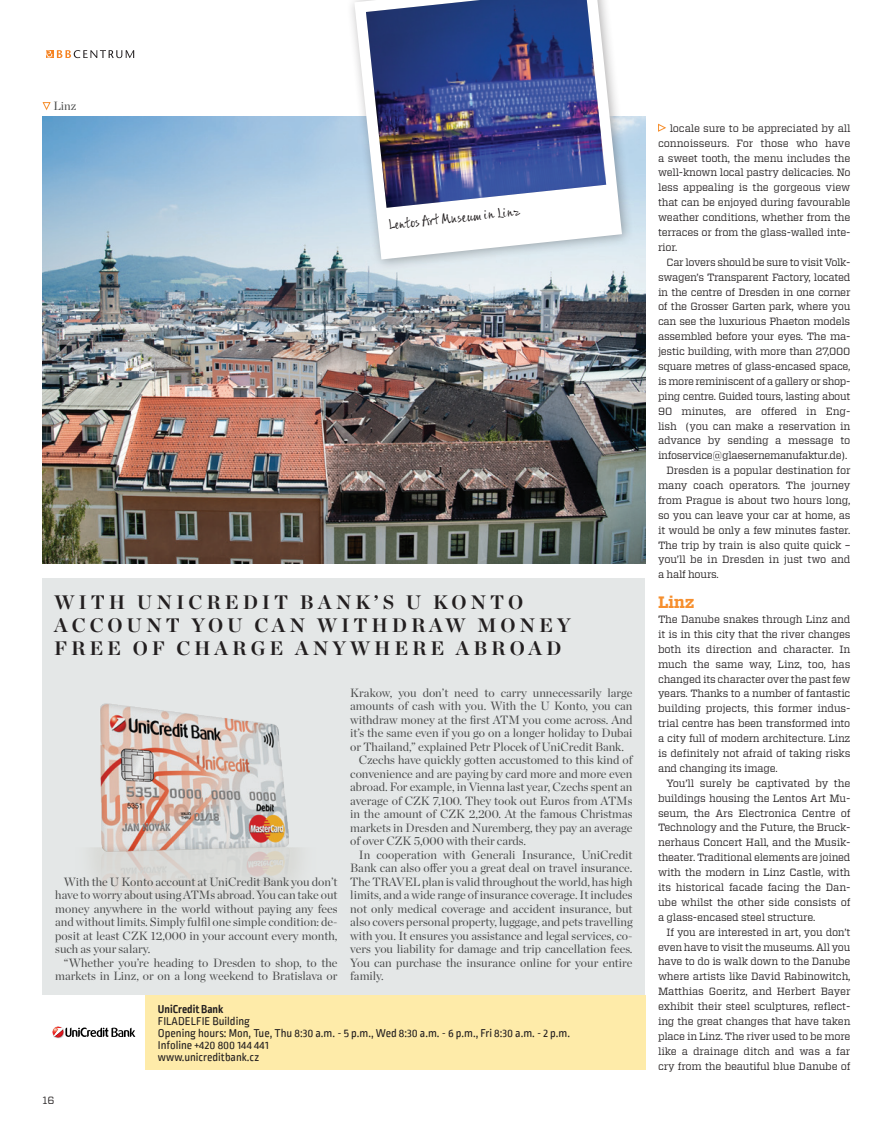
<style>
.page{position:relative;width:893px;height:1127px;background:#fff}
.page>*{position:absolute;margin:0;border:0;box-sizing:border-box;transform-origin:0 0}
.t1{font:700 19.5px/23.1px "Chronicle Display";letter-spacing:.2em;color:#231f20}
.t2{font:700 16.5px "Vitesse";color:#f68f2e}
.t3{font:15px "ALS Syys Script";color:#231f20}
.t4{font:12px/13.5px "Chronicle Display";color:#494a4a;text-align:justify}
.t5{font:12px "Ropa Soft PTT";color:#231f20}
.t6{font:700 12px "Ropa Soft PTT";color:#231f20}
.t7{font:10.5px/14.9px "Vitesse";letter-spacing:-.02em;color:#231f20;text-align:justify}
</style>
<div class="page">
<svg style="left:46px;top:50px;width:88px;height:8px"></svg>
<div style="left:43px;top:578px;width:602px;height:417px;background:#e4e7e7"></div>
<img style="left:92px;top:703px;width:207px;height:203px">
<div style="left:145px;top:995px;width:500px;height:74px;background:#feeba9"></div>
<img style="left:43px;top:117px;width:602px;height:446px">
<svg style="left:52px;top:1026px;width:83px;height:12px"></svg>
<svg style="left:658px;top:123px;width:8px;height:9px"></svg>
<div style="left:346px;top:0;width:288px;height:271px;background:#231f20;opacity:.35"></div>
<svg style="left:349px;top:0;width:279px;height:265px"></svg>
<img style="left:366px;top:0;width:240px;height:208px">
<svg style="left:42px;top:102px;width:9px;height:9px"></svg>
<p class="t4" style="left:53px;top:98px;width:24px">Linz</p>
<p class="t3" style="left:388px;top:215px;width:134px;rotate:-6deg">Lentos Art Mus eum in Linz</p>
<p class="t1" style="left:54px;top:589px;width:518px">WITH UNICREDIT BANK’S U KONTO<br>ACCOUNT YOU CAN WITHDRAW MONEY<br>FREE OF CHARGE ANYWHERE ABROAD</p>
<p class="t4" style="left:55px;top:874px;width:284px;text-indent:9px">With the U Konto account at UniCredit Bank you don’t have to worry about using ATMs abroad. You can take out money anywhere in the world without paying any fees and without limits. Simply fulfil one simple condition: de&shy;posit at least CZK 12,000 in your account every month, such as your salary.</p>
<p class="t4" style="left:55px;top:955px;width:284px;text-align:right">“Whether you’re heading to Dresden to shop, to the markets in Linz, or on a long weekend to Bratislava or</p>
<p class="t4" style="left:350px;top:685px;width:284px">Krakow, you don’t need to carry unnecessarily large amounts of cash with you. With the U Konto, you can withdraw money at the first ATM you come across. And it’s the same even if you go on a longer holiday to Dubai or Thailand,” explained Petr Plocek of UniCredit Bank.</p>
<p class="t4" style="left:350px;top:752px;width:284px;text-indent:9px">Czechs have quickly gotten accustomed to this kind of convenience and are paying by card more and more even abroad. For example, in Vienna last year, Czechs spent an average of CZK 7,100. They took out Euros from ATMs in the amount of CZK 2,200. At the famous Christmas markets in Dresden and Nuremberg, they pay an average of over CZK 5,000 with their cards.</p>
<p class="t4" style="left:350px;top:847px;width:284px;text-indent:9px">In cooperation with Generali Insurance, UniCredit Bank can also offer you a great deal on travel insurance.<br>The TRAVEL plan is valid throughout the world, has high limits, and a wide range of insurance coverage. It includes not only medical coverage and accident insurance, but also covers personal property, luggage, and pets travelling with you. It ensures you assistance and legal services, co&shy;vers you liability for damage and trip cancellation fees.<br>You can purchase the insurance online for your entire family.</p>
<p class="t7" style="left:43px;top:1092px;width:13px">16</p>
<p class="t6" style="left:158px;top:1002px;width:67px">UniCredit Bank</p>
<p class="t5" style="left:158px;top:1015px;width:94px">FILADELFIE Building</p>
<p class="t5" style="left:158px;top:1027px;width:414px">Opening hours: Mon, Tue, Thu 8:30 a.m. - 5 p.m., Wed 8:30 a.m. - 6 p.m., Fri 8:30 a.m. - 2 p.m.</p>
<p class="t5" style="left:158px;top:1039px;width:112px">Infoline +420 800 144 441</p>
<p class="t5" style="left:158px;top:1051px;width:103px">www.unicreditbank.cz</p>
<p class="t7" style="left:658px;top:121px;width:194px;text-indent:12px">locale sure to be appreciated by all connoisseurs. For those who have a sweet tooth, the menu includes the well-known local pastry delicacies. No less appealing is the gorgeous view that can be enjoyed during favourable weather conditions, whether from the terraces or from the glass-walled inte&shy;rior.</p>
<p class="t7" style="left:658px;top:255px;width:194px;text-indent:9px">Car lovers should be sure to visit Volk&shy;swagen’s Transparent Factory, located in the centre of Dresden in one corner of the Grosser Garten park, where you can see the luxurious Phaeton models assembled before your eyes. The ma&shy;jestic building, with more than 27,000 square metres of glass-encased space, is more reminiscent of a gallery or shop&shy;ping centre. Guided tours, lasting about 90 minutes, are offered in Eng&shy;lish (you can make a reservation in advance by sending a message to infoservice@glaesernemanufaktur.de).</p>
<p class="t7" style="left:658px;top:463px;width:194px;text-indent:9px">Dresden is a popular destination for many coach operators. The journey from Prague is about two hours long, so you can leave your car at home, as it would be only a few minutes faster.<br>The trip by train is also quite quick – you’ll be in Dresden in just two and a half hours.</p>
<p class="t2" style="left:658px;top:591px;width:38px">Linz</p>
<p class="t7" style="left:658px;top:612px;width:194px">The Danube snakes through Linz and it is in this city that the river changes both its direction and character. In much the same way, Linz, too, has changed its character over the past few years. Thanks to a number of fantastic building projects, this former indus&shy;trial centre has been transformed into a city full of modern architecture. Linz is definitely not afraid of taking risks and changing its image.</p>
<p class="t7" style="left:658px;top:775px;width:194px;text-indent:9px">You’ll surely be captivated by the buildings housing the Lentos Art Mu&shy;seum, the Ars Electronica Centre of Technology and the Future, the Bruck&shy;nerhaus Concert Hall, and the Musik&shy;theater. Traditional elements are joined with the modern in Linz Castle, with its historical facade facing the Dan&shy;ube whilst the other side consists of a glass-encased steel structure.</p>
<p class="t7" style="left:658px;top:924px;width:194px;text-indent:9px">If you are interested in art, you don’t even have to visit the museums. All you have to do is walk down to the Danube where artists like David Rabinowitch, Matthias Goeritz, and Herbert Bayer exhibit their steel sculptures, reflect&shy;ing the great changes that have taken place in Linz. The river used to be more like a drainage ditch and was a far cry from the beautiful blue Danube of</p>
</div>
